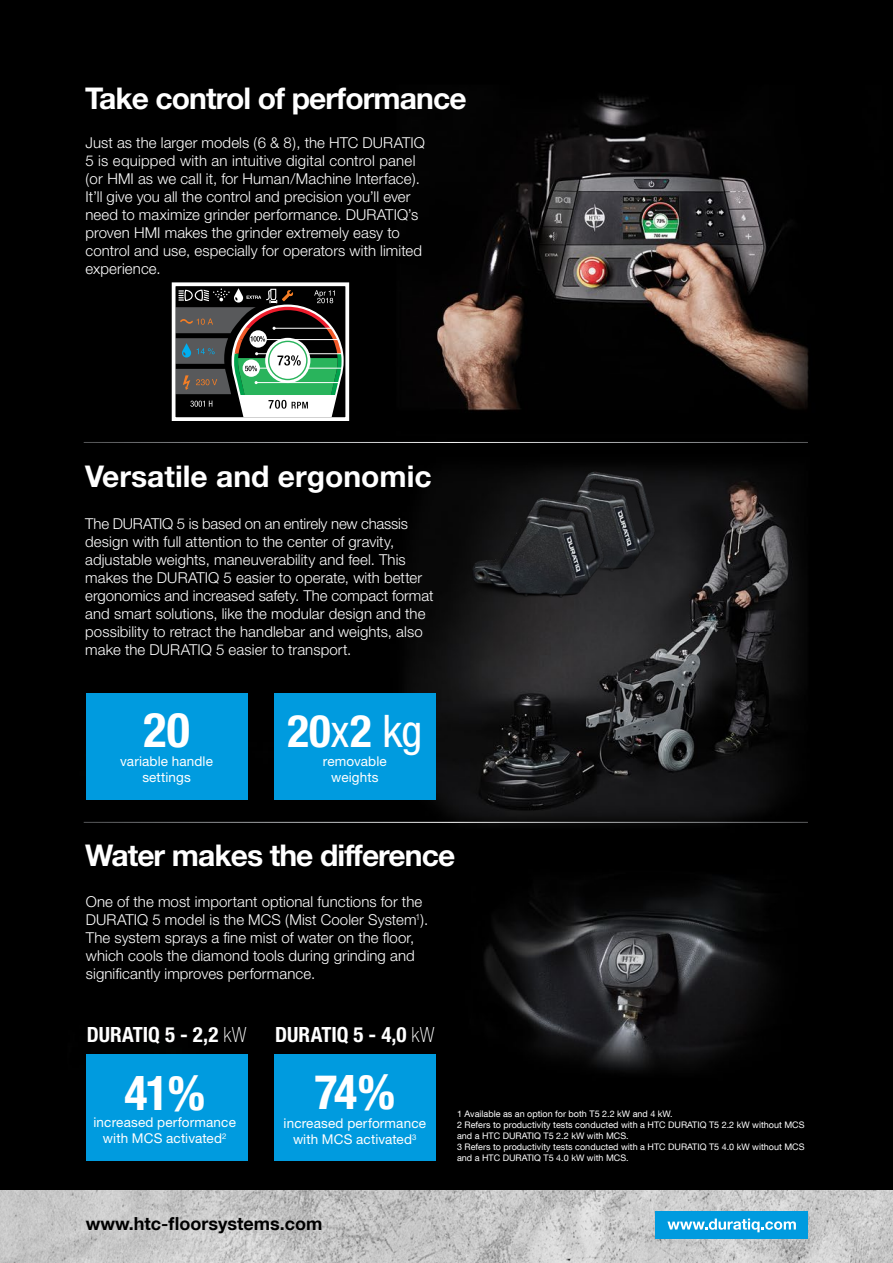
<style>
.page{position:relative;width:893px;height:1263px;background:#fff}
.page>*{position:absolute;margin:0;border:0;box-sizing:border-box;transform-origin:0 0}
.t1{font:700 condensed 48px "Helvetica Neue";color:#fff}
.t2{font:700 condensed 45px "Helvetica Neue";color:#fff}
.t3{font:700 30px "Helvetica Neue";letter-spacing:-.03em;color:#fff}
.t4{font:700 30px "Helvetica Neue";color:#fff}
.t5{font:700 condensed 21px "Helvetica Neue";color:#fff}
.t6{font:700 18px "Helvetica Neue LT Com";color:#000}
.t7{font:300 15px/18px "Helvetica Neue";letter-spacing:.005em;color:#fff}
.t8{font:13.5px/16.5px "Helvetica Neue";letter-spacing:.01em;color:#fff;text-align:center}
.t9{font:9px/10.8px "Helvetica Neue LT Com";color:#fff}
.s1{font-weight:400}
.s2{font-weight:100}
</style>
<div class="page">
<img style="left:0;top:0;width:893px;height:1191px">
<img style="left:0;top:1191px;width:893px;height:72px">
<div style="left:655px;top:1212px;width:153px;height:27px;background:#009bdf"></div>
<svg style="left:667px;top:1218px;width:129px;height:14px"></svg>
<hr style="left:84px;top:442px;width:724px;height:1px;background:#fff">
<hr style="left:84px;top:822px;width:724px;height:1px;background:#fff">
<svg style="left:170px;top:280px;width:181px;height:143px"></svg>
<div style="left:274px;top:1054px;width:162px;height:106px;background:#009bdf"></div>
<div style="left:86px;top:1054px;width:161px;height:107px;background:#009bdf"></div>
<div style="left:86px;top:693px;width:161px;height:106px;background:#009bdf"></div>
<div style="left:274px;top:693px;width:162px;height:106px;background:#009bdf"></div>
<img style="left:508px;top:464px;width:162px;height:118px">
<img style="left:457px;top:490px;width:161px;height:118px">
<h3 class="t3" style="left:85px;top:80px;width:383px">Take control of performance</h3>
<p class="t7" style="left:85px;top:134px;width:341px">Just as the larger models (6 &amp; 8), the HTC DURATIQ 5 is equipped with an intuitive digital control panel (or HMI as we call it, for Human/Machine Interface).<br>It’ll give you all the control and precision you’ll ever need to maximize grinder performance. DURATIQ’s proven HMI makes the grinder extremely easy to control and use, especially for operators with limited experience.</p>
<h3 class="t4" style="left:85px;top:458px;width:348px">Versatile and ergonomic</h3>
<p class="t7" style="left:85px;top:514px;width:350px">The DURATIQ 5 is based on an entirely new chassis design with full attention to the center of gravity, adjustable weights, maneuverability and feel. This makes the DURATIQ 5 easier to operate, with better ergonomics and increased safety. The compact format and smart solutions, like the modular design and the possibility to retract the handlebar and weights, also make the DURATIQ 5 easier to transport.</p>
<h1 class="t1" style="left:144px;top:701px;width:48px">20</h1>
<p class="t8" style="left:120px;top:752px;width:94px">variable handle settings</p>
<h2 class="t2" style="left:287px;top:704px;width:136px">20<span class="s1">x</span>2 <span class="s1">kg</span></h2>
<p class="t8" style="left:323px;top:752px;width:65px">removable weights</p>
<h3 class="t3" style="left:85px;top:836px;width:372px">Water makes the difference</h3>
<p class="t7" style="left:86px;top:893px;width:344px">One of the most important optional functions for the DURATIQ 5 model is the MCS (Mist Cooler System<sup>1</sup>).<br>The system sprays a fine mist of water on the floor, which cools the diamond tools during grinding and significantly improves performance.</p>
<h3 class="t5" style="left:87px;top:1022px;width:161px">DURATIQ 5 - 2,2 <span class="s2">kW</span></h3>
<h3 class="t5" style="left:275px;top:1022px;width:161px">DURATIQ 5 - 4,0 <span class="s2">kW</span></h3>
<h1 class="t1" style="left:124px;top:1064px;width:82px">41%</h1>
<p class="t8" style="left:94px;top:1113px;width:144px">increased performance with MCS activated<sup>2</sup></p>
<h1 class="t1" style="left:314px;top:1063px;width:82px">74%</h1>
<p class="t8" style="left:293px;top:1131px;width:125px">with MCS activated<sup>3</sup></p>
<p class="t8" style="left:284px;top:1114px;width:144px">increased performance</p>
<p class="t6" style="left:86px;top:1212px;width:238px">www.htc-floorsystems.com</p>
<p class="t9" style="left:457px;top:1108px;width:349px">1 Available as an option for both T5 2.2 kW and 4 kW.<br>2 Refers to productivity tests conducted with a HTC DURATIQ T5 2.2 kW without MCS and a HTC DURATIQ T5 2.2 kW with MCS.<br>3 Refers to productivity tests conducted with a HTC DURATIQ T5 4.0 kW without MCS and a HTC DURATIQ T5 4.0 kW with MCS.</p>
</div>
